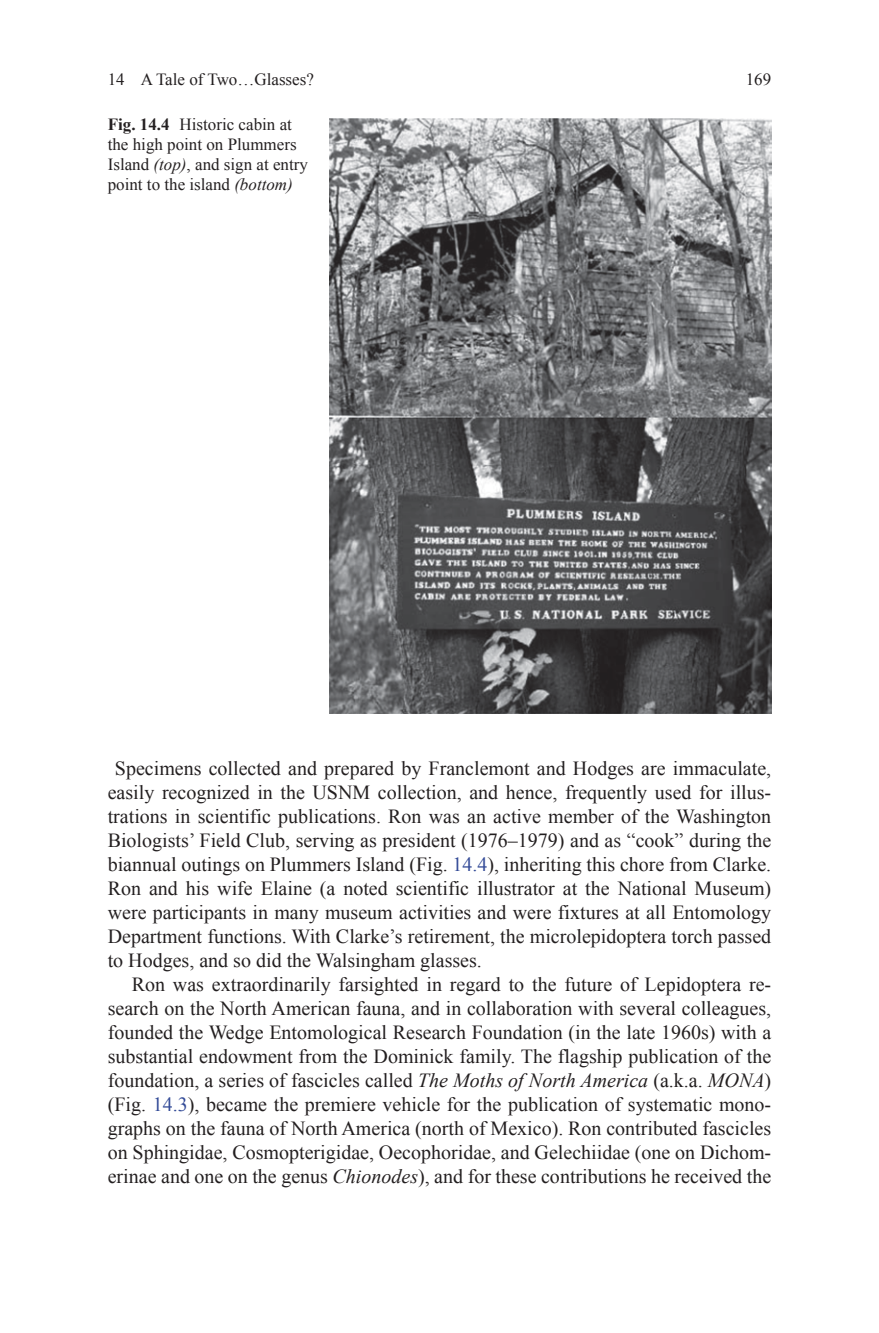
<style>
.page{position:relative;width:879px;height:1333px;background:#fff}
.page>*{position:absolute;margin:0;border:0;box-sizing:border-box;transform-origin:0 0}
.t1{font:20px/24px "Times New Roman PSMT2";color:#231f20;text-align:justify}
.t2{font:17px/20px "Times New Roman PSMT2";color:#231f20}
.t3{font:17px "Times New Roman";color:#231f20}
.s1{font-family:"Times New Roman PS Bold MT2"}
.s2{font-family:"Times New Roman";font-style:italic}
.s3{font-family:"Times New Roman";color:#324a97}
.s4{font-family:"Times New Roman"}
</style>
<div class="page">
<img style="left:329px;top:118px;width:442px;height:595px">
<p class="t2" style="left:108px;top:69px;width:208px">14 A Tale of Two…Glasses?</p>
<p class="t3" style="left:746px;top:68px;width:27px">169</p>
<p class="t2" style="left:108px;top:114px;width:202px"><span class="s1">Fig. 14.4</span> Historic cabin at the high point on Plummers<br>Island <span class="s2">(top)</span>, and sign at entry point to the island <span class="s2">(bottom)</span></p>
<p class="t1" style="left:108px;top:756px;width:665px;text-indent:7px">Specimens collected and prepared by Franclemont and Hodges are immaculate, easily recognized in the USNM collection, and hence, frequently used for illus&shy;trations in scientific publications. Ron was an active member of the Washington Biologists’ Field Club, serving as president (1976–1979) and as “cook” during the biannual outings on Plummers Island (Fig. <span class="s3">14.4</span>), inheriting this chore from Clarke.<br>Ron and his wife Elaine (a noted scientific illustrator at the National Museum) were participants in many museum activities and were fixtures at all Entomology Department functions. With Clarke’s retirement, the microlepidoptera torch passed to Hodges, and so did the Walsingham glasses.</p>
<p class="t1" style="left:108px;top:972px;width:665px;text-indent:24px">Ron was extraordinarily farsighted in regard to the future of Lepidoptera re&shy;search on the North American fauna, and in collaboration with several colleagues, founded the Wedge Entomological Research Foundation (in the late 1960s) with a substantial endowment from the Dominick family. The flagship publication of the foundation, a series of fascicles called <span class="s2">The Moths of North America</span> (a.k.a. <span class="s2">MONA</span><span class="s4">) </span>(Fig. <span class="s3">14.3</span>), became the premiere vehicle for the publication of systematic mono&shy;graphs on the fauna of North America (north of Mexico). Ron contributed fascicles on Sphingidae, Cosmopterigidae, Oecophoridae, and Gelechiidae (one on Dichom&shy;erinae and one on the genus <span class="s2">Chionodes</span>), and for these contributions he received the</p>
</div>
